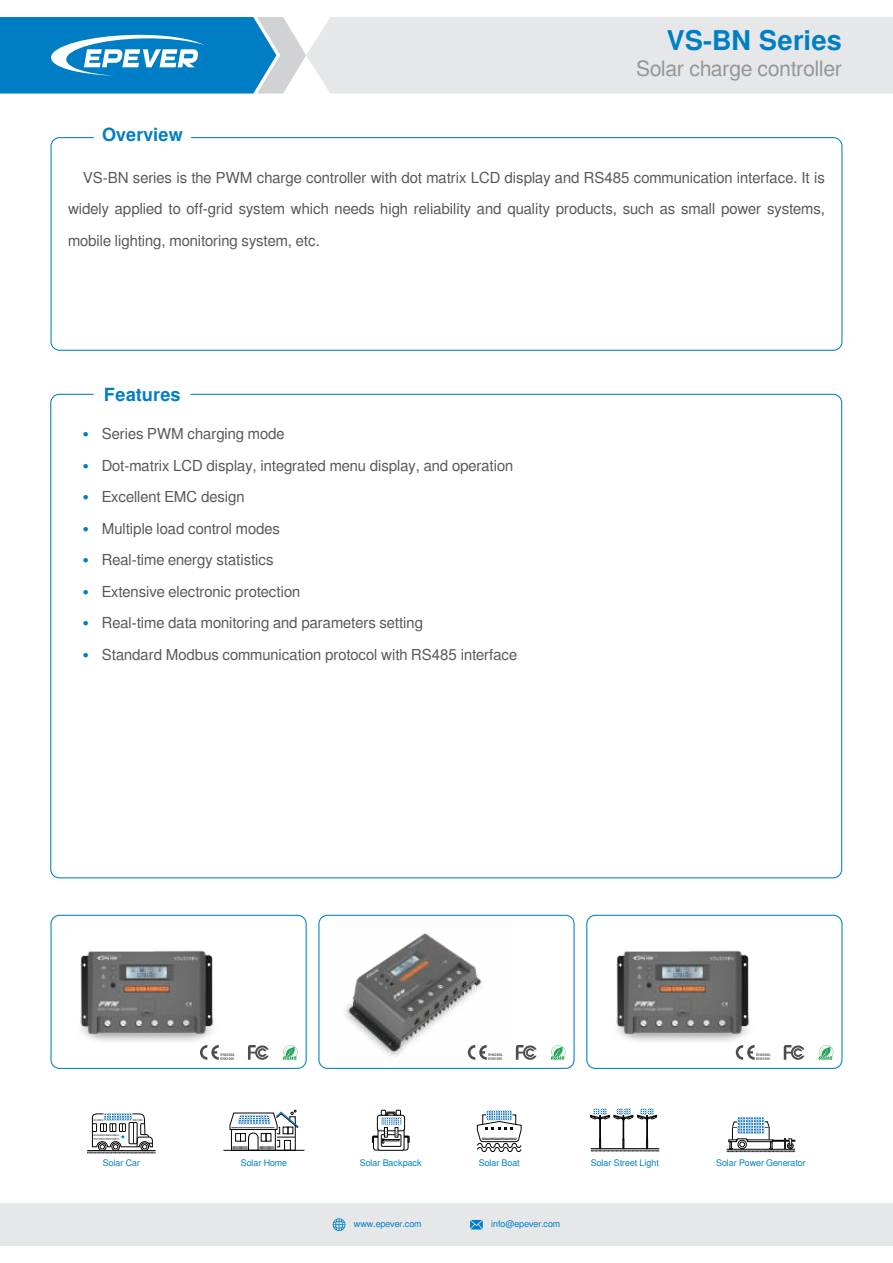
<style>
.page{position:relative;width:893px;height:1263px;background:#fff}
.page>*{position:absolute;margin:0;border:0;box-sizing:border-box;transform-origin:0 0}
.t1{font:700 27px "Free Sans";color:#007ec5}
.t2{font:21px "Free Sans";color:#939598}
.t3{font:700 18px "Free Sans";color:#007ec5}
.t4{font:15px/31.5px "Free Sans";color:#57585a;text-align:justify}
.t5{font:700 15px/31.5px "Free Sans";color:#007ec5;text-align:justify}
.t6{font:9px "Free Sans";color:#007ec5}
</style>
<div class="page">
<div style="left:306px;top:17px;width:587px;height:77px;background:#e6e7e9"></div>
<svg style="left:0;top:17px;width:306px;height:77px"></svg>
<div style="left:50px;top:137px;width:792px;height:214px;border:1px solid #007ec5;border-radius:9px"></div>
<svg style="left:87px;top:1113px;width:69px;height:41px"></svg>
<svg style="left:372px;top:1110px;width:38px;height:40px"></svg>
<svg style="left:477px;top:1110px;width:45px;height:42px"></svg>
<svg style="left:590px;top:1108px;width:69px;height:44px"></svg>
<div style="left:737px;top:1116px;width:27px;height:10px;border:1px solid #fff"></div>
<svg style="left:727px;top:1117px;width:68px;height:35px"></svg>
<hr style="left:223px;top:1150px;width:81px;height:1px;background:#050504">
<svg style="left:229px;top:1110px;width:71px;height:41px"></svg>
<img style="left:52px;top:915px;width:162px;height:152px">
<div style="left:50px;top:915px;width:257px;height:154px;border:1px solid #007ec5;border-radius:9px"></div>
<img style="left:319px;top:915px;width:163px;height:152px">
<div style="left:318px;top:915px;width:257px;height:154px;border:1px solid #007ec5;border-radius:9px"></div>
<img style="left:587px;top:915px;width:163px;height:152px">
<div style="left:586px;top:915px;width:256px;height:154px;border:1px solid #007ec5;border-radius:9px"></div>
<svg style="left:784px;top:1045px;width:21px;height:15px"></svg>
<svg style="left:818px;top:1045px;width:15px;height:15px"></svg>
<svg style="left:736px;top:1045px;width:35px;height:15px"></svg>
<svg style="left:516px;top:1045px;width:21px;height:15px"></svg>
<svg style="left:551px;top:1045px;width:15px;height:15px"></svg>
<svg style="left:468px;top:1045px;width:35px;height:15px"></svg>
<svg style="left:248px;top:1045px;width:21px;height:15px"></svg>
<svg style="left:283px;top:1045px;width:15px;height:15px"></svg>
<svg style="left:200px;top:1045px;width:35px;height:15px"></svg>
<div style="left:0;top:1203px;width:893px;height:43px;background:#e6e7e9"></div>
<svg style="left:470px;top:1220px;width:13px;height:9px"></svg>
<svg style="left:333px;top:1218px;width:12px;height:13px"></svg>
<p class="t3" style="left:102px;top:127px;width:82px">Overview</p>
<h1 class="t1" style="left:667px;top:29px;width:177px">VS-BN Series</h1>
<h2 class="t2" style="left:636px;top:59px;width:207px">Solar charge controller</h2>
<p class="t4" style="left:68px;top:162px;width:758px;text-indent:15px">VS-BN series is the PWM charge controller with dot matrix LCD display and RS485 communication interface. It is widely applied to off-grid system which needs high reliability and quality products, such as small power systems, mobile lighting, monitoring system, etc.</p>
<p class="t3" style="left:104px;top:386px;width:78px">Features</p>
<p class="t5" style="left:83px;top:419px;width:7px">ï ï ï ï ï ï ï ï</p>
<p class="t4" style="left:102px;top:419px;width:417px;text-align:left">Series PWM charging mode<br>Dot-matrix LCD display, integrated menu display, and operation Excellent EMC design<br>Multiple load control modes<br>Real-time energy statistics<br>Extensive electronic protection<br>Real-time data monitoring and parameters setting<br>Standard Modbus communication protocol with RS485 interface</p>
<p class="t6" style="left:103px;top:1158px;width:39px">Solar Car</p>
<p class="t6" style="left:241px;top:1158px;width:48px">Solar Home</p>
<p class="t6" style="left:360px;top:1158px;width:64px">Solar Backpack</p>
<p class="t6" style="left:479px;top:1158px;width:43px">Solar Boat</p>
<p class="t6" style="left:591px;top:1158px;width:70px">Solar Street Light</p>
<p class="t6" style="left:716px;top:1158px;width:91px">Solar Power Generator</p>
<p class="t6" style="left:354px;top:1220px;width:69px">www.epever.com</p>
<p class="t6" style="left:491px;top:1220px;width:71px">info@epever.com</p>
</div>
